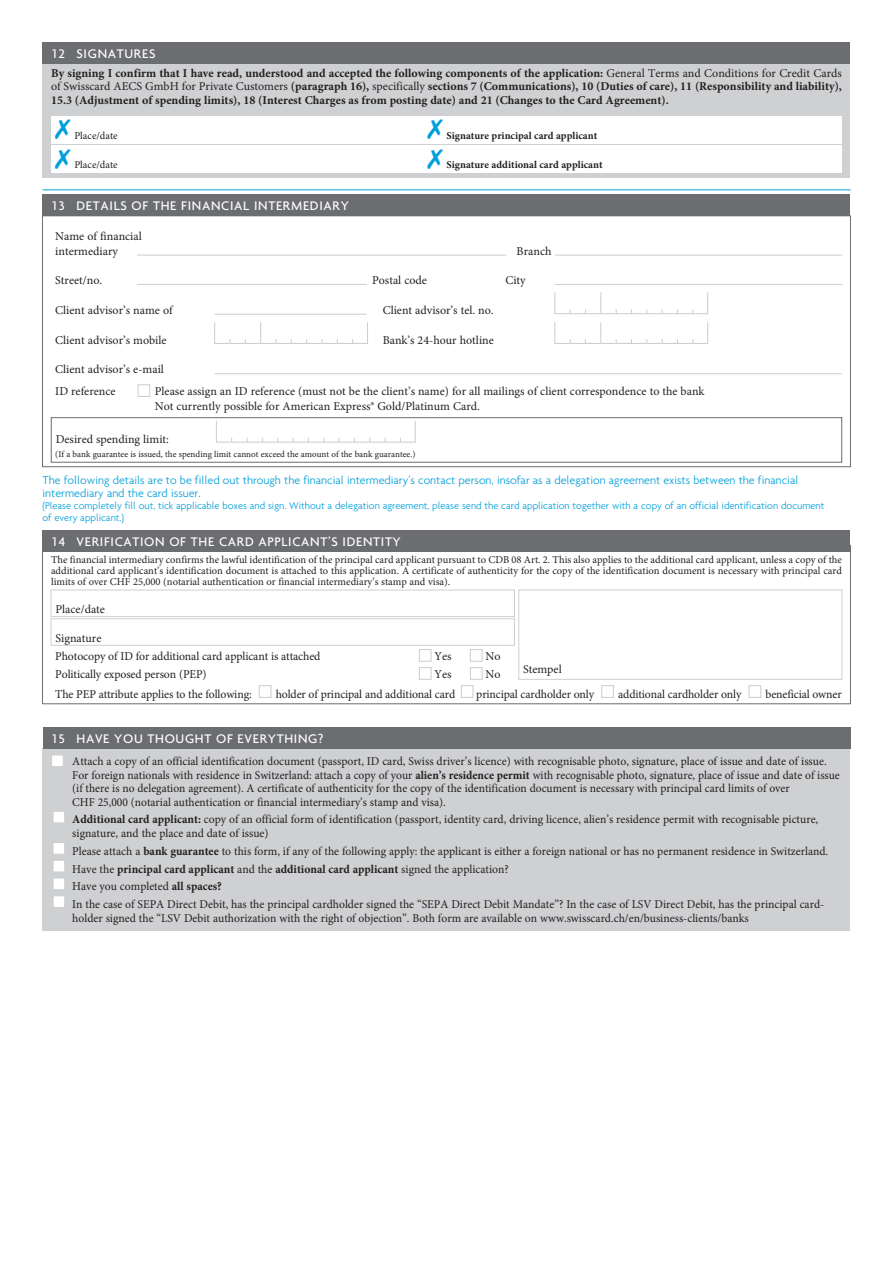
<style>
.page{position:relative;width:893px;height:1263px;background:#fff}
.page>*{position:absolute;margin:0;border:0;box-sizing:border-box;transform-origin:0 0}
.t1{font:500 13.5px "Agenda";letter-spacing:.05em;color:#fff}
.t2{font:12px/13.5px "Minion Pro";color:#231f20}
.t3{font:700 12px/13.5px "Minion Pro";color:#231f20;text-align:justify}
.t4{font:300 12px/13.5px "Agenda";color:#009fda}
.t5{font:10.5px/11.2px "Minion Pro";color:#231f20;text-align:justify}
.t6{font:300 10.5px/12px "Agenda";color:#009fda}
.t7{font:700 10.5px "Minion Pro";color:#231f20}
.t8{font:9px "Minion Pro";color:#231f20}
.s1{font-weight:400}
.s2{font-weight:700}
</style>
<div class="page">
<div style="left:259px;top:685px;width:12px;height:13px;background:#fff;border:1px solid #cccfd1"></div>
<div style="left:461px;top:685px;width:13px;height:13px;border:1px solid #cccfd1"></div>
<div style="left:601px;top:685px;width:13px;height:13px;border:1px solid #cccfd1"></div>
<div style="left:748px;top:685px;width:13px;height:13px;border:1px solid #cccfd1"></div>
<div style="left:43px;top:530px;width:807px;height:22px;background:#6c6d70"></div>
<div style="left:51px;top:590px;width:464px;height:27px;border:1px solid #cccfd1"></div>
<div style="left:51px;top:618px;width:464px;height:27px;border:1px solid #cccfd1"></div>
<div style="left:419px;top:667px;width:13px;height:13px;border:1px solid #cccfd1"></div>
<div style="left:470px;top:667px;width:13px;height:13px;border:1px solid #cccfd1"></div>
<div style="left:419px;top:649px;width:13px;height:13px;border:1px solid #cccfd1"></div>
<div style="left:470px;top:649px;width:13px;height:13px;border:1px solid #cccfd1"></div>
<div style="left:519px;top:590px;width:323px;height:89px;border:1px solid #cccfd1"></div>
<div style="left:138px;top:384px;width:12px;height:13px;border:1px solid #cccfd1"></div>
<svg style="left:214px;top:322px;width:154px;height:22px"></svg>
<svg style="left:554px;top:322px;width:155px;height:22px"></svg>
<svg style="left:554px;top:292px;width:155px;height:23px"></svg>
<svg style="left:216px;top:421px;width:200px;height:22px"></svg>
<div style="left:51px;top:417px;width:791px;height:45px;border:1px solid #6c6d70"></div>
<div style="left:43px;top:195px;width:807px;height:21px;background:#6c6d70"></div>
<hr style="left:137px;top:255px;width:369px;height:1px;background:#cccfd1">
<hr style="left:555px;top:255px;width:287px;height:1px;background:#cccfd1">
<hr style="left:137px;top:284px;width:230px;height:1px;background:#cccfd1">
<hr style="left:215px;top:314px;width:152px;height:1px;background:#cccfd1">
<hr style="left:215px;top:373px;width:627px;height:1px;background:#cccfd1">
<hr style="left:555px;top:284px;width:287px;height:1px;background:#cccfd1">
<div style="left:43px;top:64px;width:807px;height:114px;background:#cfd0d2"></div>
<div style="left:43px;top:43px;width:807px;height:21px;background:#6c6d70"></div>
<div style="left:51px;top:116px;width:791px;height:28px;background:#fff"></div>
<div style="left:51px;top:146px;width:791px;height:27px;background:#fff"></div>
<hr style="left:43px;top:189px;width:807px;height:1px;background:#009fda">
<div style="left:43px;top:748px;width:807px;height:183px;background:#cfd0d2"></div>
<div style="left:51px;top:754px;width:13px;height:13px;background:#fff;border:1px solid #cccfd1"></div>
<div style="left:53px;top:811px;width:12px;height:12px;background:#fff;border:1px solid #cccfd1"></div>
<div style="left:53px;top:842px;width:12px;height:13px;background:#fff;border:1px solid #cccfd1"></div>
<div style="left:53px;top:860px;width:12px;height:12px;background:#fff;border:1px solid #cccfd1"></div>
<div style="left:53px;top:877px;width:12px;height:13px;background:#fff;border:1px solid #cccfd1"></div>
<div style="left:53px;top:895px;width:12px;height:13px;background:#fff;border:1px solid #cccfd1"></div>
<div style="left:43px;top:727px;width:807px;height:21px;background:#6c6d70"></div>
<p class="t1" style="left:51px;top:46px;width:106px">12 SIGNATURES</p>
<p class="t3" style="left:51px;top:66px;width:792px">By signing I confirm that I have read, understood and accepted the following components of the application: <span class="s1">General Terms and Conditions for Credit Cards of Swisscard AECS GmbH for Private Customers</span> (paragraph 16), <span class="s1">specifically</span> sections 7 (Communications), 10 (Duties of care), 11 (Responsibility and liability), 15.3 (Adjustment of spending limits), 18 (Interest Charges as from posting date) and 21 (Changes to the Card Agreement).</p>
<p class="t5" style="left:74px;top:130px;width:45px">Place/date</p>
<p class="t7" style="left:446px;top:128px;width:152px">Signature principal card applicant</p>
<p class="t5" style="left:74px;top:159px;width:45px">Place/date</p>
<p class="t7" style="left:446px;top:158px;width:158px">Signature additional card applicant</p>
<p class="t1" style="left:51px;top:198px;width:299px">13 DETAILS OF THE FINANCIAL INTERMEDIARY</p>
<p class="t2" style="left:55px;top:228px;width:88px;line-height:15px">Name of financial intermediary</p>
<p class="t2" style="left:517px;top:244px;width:36px">Branch</p>
<p class="t2" style="left:55px;top:274px;width:49px">Street/no.</p>
<p class="t2" style="left:372px;top:274px;width:56px">Postal code</p>
<p class="t2" style="left:505px;top:274px;width:22px">City</p>
<p class="t2" style="left:55px;top:304px;width:119px">Client advisor’s name of</p>
<p class="t2" style="left:383px;top:304px;width:112px">Client advisor’s tel. no.</p>
<p class="t2" style="left:55px;top:333px;width:113px">Client advisor’s mobile</p>
<p class="t2" style="left:383px;top:333px;width:113px">Bank’s 24-hour hotline</p>
<p class="t2" style="left:55px;top:362px;width:110px">Client advisor’s e-mail</p>
<p class="t2" style="left:55px;top:385px;width:62px">ID reference</p>
<p class="t2" style="left:155px;top:384px;width:551px;line-height:15px">Please assign an ID reference (must not be the client’s name) for all mailings of client correspondence to the bank<br>Not currently possible for American Express® Gold/Platinum Card.</p>
<p class="t2" style="left:56px;top:432px;width:115px">Desired spending limit:</p>
<p class="t8" style="left:55px;top:448px;width:362px">(If a bank guarantee is issued, the spending limit cannot exceed the amount of the bank guarantee.)</p>
<p class="t4" style="left:43px;top:473px;width:757px">The following details are to be filled out through the financial intermediary’s contact person, insofar as a delegation agreement exists between the financial intermediary and the card issuer.</p>
<p class="t6" style="left:43px;top:500px;width:783px">(Please completely fill out, tick applicable boxes and sign. Without a delegation agreement, please send the card application together with a copy of an official identification document of every applicant.)</p>
<p class="t1" style="left:51px;top:534px;width:351px">14 VERIFICATION OF THE CARD APPLICANT’S IDENTITY</p>
<p class="t5" style="left:51px;top:554px;width:792px">The financial intermediary confirms the lawful identification of the principal card applicant pursuant to CDB 08 Art. 2. This also applies to the additional card applicant, unless a copy of the additional card applicant’s identification document is attached to this application. A certificate of authenticity for the copy of the identification document is necessary with principal card limits of over CHF 25,000 (notarial authentication or financial intermediary’s stamp and visa).</p>
<p class="t2" style="left:56px;top:603px;width:51px">Place/date</p>
<p class="t2" style="left:56px;top:631px;width:47px">Signature</p>
<p class="t2" style="left:55px;top:668px;width:153px">Politically exposed person (PEP)</p>
<p class="t2" style="left:435px;top:668px;width:19px">Yes</p>
<p class="t2" style="left:486px;top:668px;width:17px">No</p>
<p class="t2" style="left:55px;top:650px;width:267px">Photocopy of ID for additional card applicant is attached</p>
<p class="t2" style="left:435px;top:650px;width:19px">Yes</p>
<p class="t2" style="left:486px;top:650px;width:17px">No</p>
<p class="t2" style="left:523px;top:662px;width:40px">Stempel</p>
<p class="t2" style="left:55px;top:687px;width:198px">The PEP attribute applies to the following:</p>
<p class="t2" style="left:276px;top:687px;width:181px">holder of principal and additional card</p>
<p class="t2" style="left:476px;top:687px;width:119px">principal cardholder only</p>
<p class="t2" style="left:618px;top:687px;width:125px">additional cardholder only</p>
<p class="t2" style="left:765px;top:687px;width:78px">beneficial owner</p>
<p class="t1" style="left:51px;top:730px;width:274px">15 HAVE YOU THOUGHT OF EVERYTHING?</p>
<p class="t2" style="left:72px;top:755px;width:769px">Attach a copy of an official identification document (passport, ID card, Swiss driver’s licence) with recognisable photo, signature, place of issue and date of issue.<br>For foreign nationals with residence in Switzerland: attach a copy of your <span class="s2">alien’s residence permit</span> with recognisable photo, signature, place of issue and date of issue (if there is no delegation agreement). A certificate of authenticity for the copy of the identification document is necessary with principal card limits of over<br>CHF 25,000 (notarial authentication or financial intermediary’s stamp and visa).</p>
<p class="t2" style="left:72px;top:813px;width:747px"><span class="s2">Additional card applicant:</span> copy of an official form of identification (passport, identity card, driving licence, alien’s residence permit with recognisable picture, signature, and the place and date of issue)</p>
<p class="t2" style="left:72px;top:842px;width:757px;line-height:17.7px">Please attach a <span class="s2">bank guarantee</span> to this form, if any of the following apply: the applicant is either a foreign national or has no permanent residence in Switzerland.<br>Have the <span class="s2">principal card applicant</span> and the <span class="s2">additional card applicant</span> signed the application?<br>Have you completed <span class="s2">all spaces?<br></span>In the case of SEPA Direct Debit, has the principal cardholder signed the “SEPA Direct Debit Mandate”? In the case of LSV Direct Debit, has the principal card-</p>
<p class="t2" style="left:72px;top:911px;width:678px">holder signed the “LSV Debit authorization with the right of objection”. Both form are available on www.swisscard.ch/en/business-clients/banks</p>
</div>
